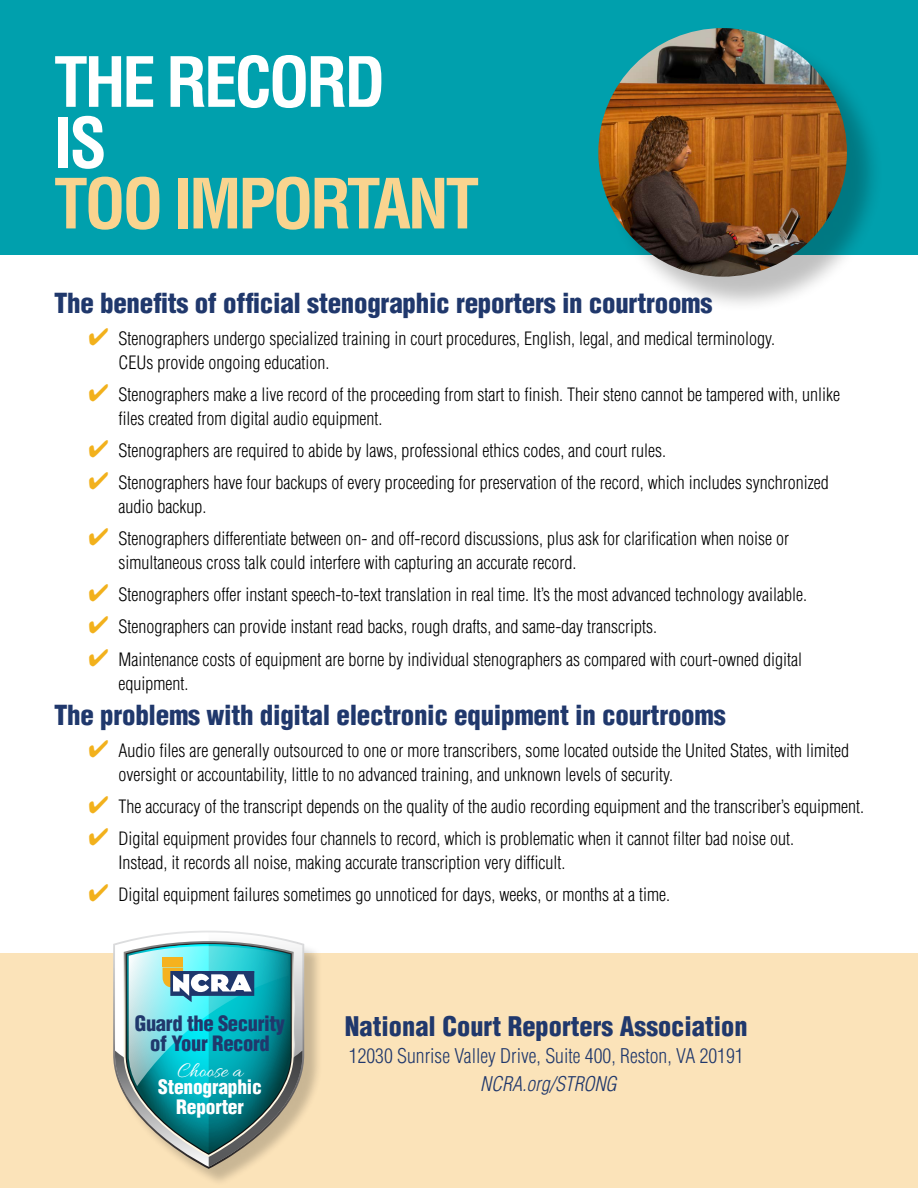
<style>
.page{position:relative;width:918px;height:1188px;background:#fff}
.page>*{position:absolute;margin:0;border:0;box-sizing:border-box;transform-origin:0 0}
.t1{font:700 condensed 67.5px "Helvetica LT";letter-spacing:-.05em;color:#f9d48f}
.t2{font:700 condensed 67.5px/60.8px "Helvetica LT";letter-spacing:-.05em;color:#fff}
.t3{font:900 condensed 27px "Helvetica LT";letter-spacing:-.01em;color:#20386c}
.t4{font:900 condensed 26.4px "Helvetica LT";color:#20386c}
.t5{font:21.9px "Allura";color:#fff}
.t6{font:900 condensed 20.7px/20.7px "Helvetica LT";letter-spacing:-.02em;color:#20386c;text-align:center}
.t7{font:300 condensed 19.8px "Helvetica LT";color:#20386c}
.t8{font:italic 300 condensed 19.8px "Helvetica LT";color:#20386c}
.t9{font:900 condensed 19.5px/20.7px "Helvetica LT";letter-spacing:-.01em;color:#fff;text-align:center}
.t10{font:300 condensed 18px/24px "Helvetica LT";color:#000}
.s1{color:#f2b11c}
</style>
<div class="page">
<div style="left:0;top:0;width:918px;height:255px;background:#00a0ad"></div>
<div style="left:0;top:954px;width:918px;height:234px;background:#fbe3b9"></div>
<div style="left:603px;top:33px;width:281px;height:280px;background:#000;opacity:.25"></div>
<img style="left:598px;top:28px;width:249px;height:249px;border-radius:124px">
<div style="left:116px;top:933px;width:207px;height:254px;background:#000;opacity:.2"></div>
<svg style="left:113px;top:931px;width:191px;height:238px"></svg>
<img style="left:115px;top:932px;width:187px;height:235px">
<h1 class="t2" style="left:54px;top:51px;width:333px">THE RECORD<br>IS</h1>
<h1 class="t1" style="left:54px;top:162px;width:427px">TOO IMPORTANT</h1>
<h2 class="t3" style="left:54px;top:286px;width:660px">The benefits of official stenographic reporters in courtrooms</h2>
<p class="t10" style="left:118px;top:327px;width:658px;text-indent:-30px"><span class="s1">✔</span> Stenographers undergo specialized training in court procedures, English, legal, and medical terminology.<br>CEUs provide ongoing education.</p>
<p class="t10" style="left:118px;top:383px;width:723px;text-indent:-30px"><span class="s1">✔</span> Stenographers make a live record of the proceeding from start to finish. Their steno cannot be tampered with, unlike files created from digital audio equipment.</p>
<p class="t10" style="left:88px;top:439px;width:579px"><span class="s1">✔</span> Stenographers are required to abide by laws, professional ethics codes, and court rules.</p>
<p class="t10" style="left:118px;top:471px;width:712px;text-indent:-30px"><span class="s1">✔</span> Stenographers have four backups of every proceeding for preservation of the record, which includes synchronized audio backup.</p>
<p class="t10" style="left:118px;top:527px;width:672px;text-indent:-30px"><span class="s1">✔</span> Stenographers differentiate between on- and off-record discussions, plus ask for clarification when noise or simultaneous cross talk could interfere with capturing an accurate record.</p>
<p class="t10" style="left:88px;top:583px;width:720px"><span class="s1">✔</span> Stenographers offer instant speech-to-text translation in real time. It’s the most advanced technology available.</p>
<p class="t10" style="left:88px;top:615px;width:570px"><span class="s1">✔</span> Stenographers can provide instant read backs, rough drafts, and same-day transcripts.</p>
<p class="t10" style="left:118px;top:647px;width:685px;text-indent:-30px"><span class="s1">✔</span> Maintenance costs of equipment are borne by individual stenographers as compared with court-owned digital equipment.</p>
<h2 class="t3" style="left:54px;top:698px;width:673px">The problems with digital electronic equipment in courtrooms</h2>
<p class="t10" style="left:118px;top:738px;width:732px;text-indent:-30px"><span class="s1">✔</span> Audio files are generally outsourced to one or more transcribers, some located outside the United States, with limited oversight or accountability, little to no advanced training, and unknown levels of security.</p>
<p class="t10" style="left:88px;top:794px;width:777px"><span class="s1">✔</span> The accuracy of the transcript depends on the quality of the audio recording equipment and the transcriber’s equipment.</p>
<p class="t10" style="left:118px;top:826px;width:677px;text-indent:-30px"><span class="s1">✔</span> Digital equipment provides four channels to record, which is problematic when it cannot filter bad noise out.<br>Instead, it records all noise, making accurate transcription very difficult.</p>
<p class="t10" style="left:88px;top:882px;width:583px"><span class="s1">✔</span> Digital equipment failures sometimes go unnoticed for days, weeks, or months at a time.</p>
<p class="t6" style="left:135px;top:1012px;width:152px">Guard the Security of Your Record</p>
<p class="t5" style="left:177px;top:1058px;width:67px">Choose a</p>
<p class="t9" style="left:158px;top:1076px;width:105px">Stenographic<br>Reporter</p>
<h3 class="t4" style="left:345px;top:1010px;width:404px">National Court Reporters Association</h3>
<p class="t7" style="left:349px;top:1043px;width:396px">12030 Sunrise Valley Drive, Suite 400, Reston, VA 20191</p>
<p class="t8" style="left:480px;top:1071px;width:138px">NCRA.org/STRONG</p>
</div>
